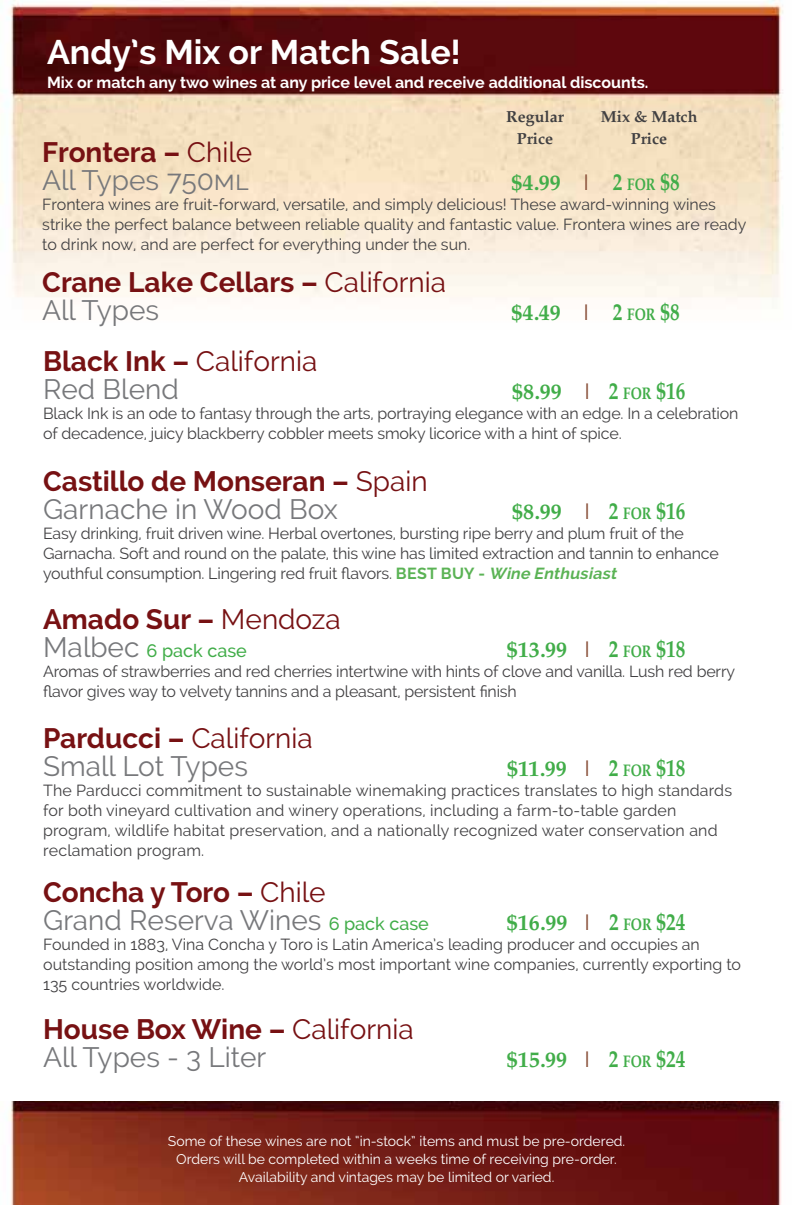
<style>
.page{position:relative;width:792px;height:1224px;background:#fff}
.page>*{position:absolute;margin:0;border:0;box-sizing:border-box;transform-origin:0 0}
.t1{font:700 34px "Raleway";color:#fff}
.t2{font:28px/28px "Raleway";color:#77787b}
.t3{font:700 28px/28px "Raleway";color:#771113}
.t4{font:28px/28px "Raleway";color:#771113}
.t5{font:700 22px "Palm Springs";color:#41ad49}
.t6{font:500 18px "Raleway";color:#41ad49}
.t7{font:16px/20px "Raleway";color:#414042}
.t8{font:700 16px "Raleway";color:#fff}
.t9{font:700 16px/22px "Palm Springs";color:#414042;text-align:center}
.t10{font:14px/18px "Raleway";color:#fff;text-align:center}
.s1{font-weight:700;color:#771113}
.s2{color:#771113}
.s3{font-family:"Raleway";font-weight:400;color:#884e38}
.s4{font-size:24px}
.s5{font-size:16.8px}
.s6{font-weight:400}
.s7{font-weight:400;color:#77787b}
.s8{font-weight:700}
.s9{color:#77787b}
.s10{font-weight:700;color:#5bb355}
.s11{font-weight:700;font-style:italic;color:#5bb355}
.s12{font-weight:400;font-size:28px;color:#77787b}
.s13{font-weight:500;font-size:18px;color:#41ad49}
</style>
<div class="page">
<img style="left:9px;top:1101px;width:772px;height:103px">
<img style="left:9px;top:0;width:774px;height:300px">
<h1 class="t1" style="left:47px;top:33px;width:415px">Andy’s Mix or Match Sale!</h1>
<p class="t8" style="left:47px;top:73px;width:603px">Mix or match any two wines at any price level and receive additional discounts.</p>
<p class="t9" style="left:506px;top:105px;width:59px">Regular<br>Price</p>
<p class="t9" style="left:601px;top:105px;width:98px">Mix &amp; Match<br>Price</p>
<h2 class="t2" style="left:42px;top:138px;width:212px"><span class="s1">Frontera –</span> <span class="s2">Chile<br></span>All Types 750ml</h2>
<h3 class="t5" style="left:511px;top:169px;width:170px">$4.99 <span class="s3">I</span> <span class="s4">2</span> <span class="s5">FOR</span> <span class="s4">$8</span></h3>
<p class="t7" style="left:42px;top:194px;width:706px">Frontera wines are fruit-forward, versatile, and simply delicious! These award-winning wines strike the perfect balance between reliable quality and fantastic value. Frontera wines are ready to drink now, and are perfect for everything under the sun.</p>
<h2 class="t3" style="left:42px;top:269px;width:405px">Crane Lake Cellars – <span class="s6">California<br></span><span class="s7">All Types</span></h2>
<h3 class="t5" style="left:511px;top:300px;width:170px">$4.49 <span class="s3">I</span> <span class="s4">2</span> <span class="s5">FOR</span> <span class="s4">$8</span></h3>
<h2 class="t4" style="left:43px;top:347px;width:276px"><span class="s8">Black Ink –</span> California<br><span class="s9">Red Blend</span></h2>
<h3 class="t5" style="left:512px;top:378px;width:174px">$8.99 <span class="s3">I</span> <span class="s4">2</span> <span class="s5">FOR</span> <span class="s4">$16</span></h3>
<p class="t7" style="left:43px;top:403px;width:697px">Black Ink is an ode to fantasy through the arts, portraying elegance with an edge. In a celebration of decadence, juicy blackberry cobbler meets smoky licorice with a hint of spice.</p>
<h2 class="t3" style="left:43px;top:467px;width:386px">Castillo de Monseran – <span class="s6">Spain<br></span><span class="s7">Garnache in Wood Box</span></h2>
<h3 class="t5" style="left:512px;top:499px;width:174px">$8.99 <span class="s3">I</span> <span class="s4">2</span> <span class="s5">FOR</span> <span class="s4">$16</span></h3>
<p class="t7" style="left:43px;top:523px;width:677px">Easy drinking, fruit driven wine. Herbal overtones, bursting ripe berry and plum fruit of the<br>Garnacha. Soft and round on the palate, this wine has limited extraction and tannin to enhance youthful consumption. Lingering red fruit flavors. <span class="s10">BEST BUY -</span> <span class="s11">Wine Enthusiast</span></p>
<h2 class="t3" style="left:43px;top:606px;width:299px">Amado Sur – <span class="s6">Mendoza</span></h2>
<p class="t6" style="left:43px;top:640px;width:205px"><span class="s12">Malbec</span> 6 pack case</p>
<h3 class="t5" style="left:507px;top:637px;width:180px">$13.99 <span class="s3">I</span> <span class="s4">2</span> <span class="s5">FOR</span> <span class="s4">$18</span></h3>
<p class="t7" style="left:43px;top:662px;width:694px">Aromas of strawberries and red cherries intertwine with hints of clove and vanilla. Lush red berry flavor gives way to velvety tannins and a pleasant, persistent finish</p>
<h2 class="t2" style="left:43px;top:724px;width:271px"><span class="s1">Parducci –</span> <span class="s2">California<br></span>Small Lot Types</h2>
<h3 class="t5" style="left:507px;top:756px;width:180px">$11.99 <span class="s3">I</span> <span class="s4">2</span> <span class="s5">FOR</span> <span class="s4">$18</span></h3>
<p class="t7" style="left:43px;top:781px;width:691px">The Parducci commitment to sustainable winemaking practices translates to high standards for both vineyard cultivation and winery operations, including a farm-to-table garden program, wildlife habitat preservation, and a nationally recognized water conservation and reclamation program.</p>
<h2 class="t2" style="left:43px;top:878px;width:387px"><span class="s1">Concha y Toro –</span> <span class="s2">Chile<br></span>Grand Reserva Wines <span class="s13">6 pack case</span></h2>
<h3 class="t5" style="left:507px;top:910px;width:180px">$16.99 <span class="s3">I</span> <span class="s4">2</span> <span class="s5">FOR</span> <span class="s4">$24</span></h3>
<p class="t7" style="left:43px;top:935px;width:699px">Founded in 1883, Vina Concha y Toro is Latin America’s leading producer and occupies an outstanding position among the world’s most important wine companies, currently exporting to<br>135 countries worldwide.</p>
<h2 class="t2" style="left:43px;top:1015px;width:372px"><span class="s1">House Box Wine –</span> <span class="s2">California<br></span>All Types - 3 Liter</h2>
<h3 class="t5" style="left:507px;top:1046px;width:180px">$15.99 <span class="s3">I</span> <span class="s4">2</span> <span class="s5">FOR</span> <span class="s4">$24</span></h3>
<p class="t10" style="left:168px;top:1132px;width:459px">Some of these wines are not “in-stock” items and must be pre-ordered.<br>Orders will be completed within a weeks time of receiving pre-order.<br>Availability and vintages may be limited or varied.</p>
</div>
